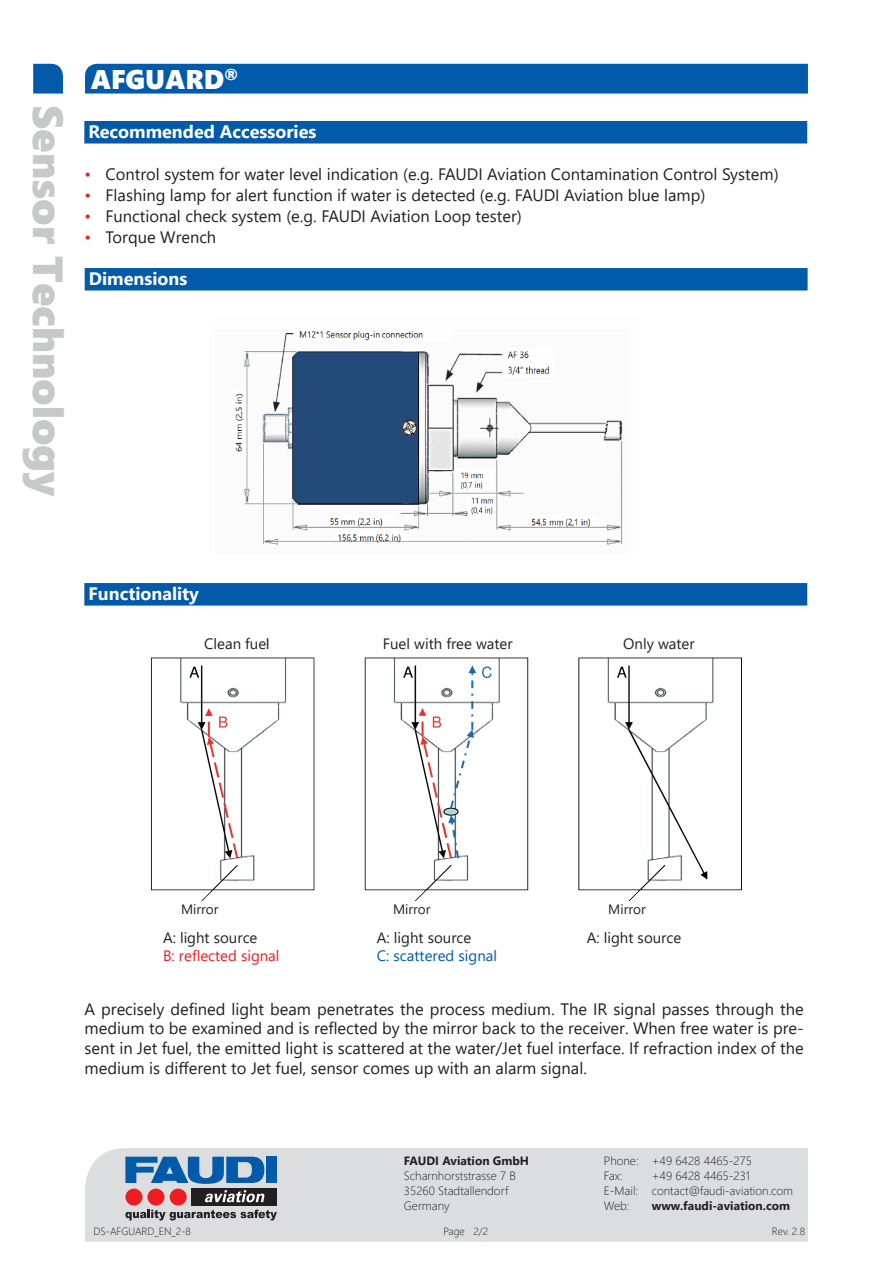
<style>
.page{position:relative;width:893px;height:1263px;background:#fff}
.page>*{position:absolute;margin:0;border:0;box-sizing:border-box;transform-origin:0 0}
.t1{font:42px "Segoe UI Black";color:#c7c8ca}
.t2{font:27px "Segoe UI Black";color:#fff}
.Ü2{font:700 18px "Segoe UI";color:#fff}
.Fliesstext{font:16.5px/19.8px "Segoe UI";color:#231f20;text-align:justify}
.t3{font:15px "Segoe UI";color:#231f20}
.t4{font:15px "Segoe UI";color:#ee1d23}
.t5{font:15px "Segoe UI";color:#015aaa}
.t6{font:13.5px "Segoe UI";color:#231f20}
.t7{font:300 12px "Segoe UI";color:#231f20}
.t8{font:700 12px "Segoe UI";color:#231f20}
.t9{font:300 10.5px "Segoe UI";color:#231f20}
.s1{color:#ee1d23}
.s2{font-family:"Arial"}
</style>
<div class="page">
<div style="left:85px;top:1148px;width:723px;height:94px;background:#dcdddf"></div>
<div style="left:191px;top:1188px;width:86px;height:17px;background:#231f20"></div>
<svg style="left:205px;top:1190px;width:59px;height:12px"></svg>
<svg style="left:125px;top:1209px;width:152px;height:11px"></svg>
<div style="left:170px;top:1188px;width:17px;height:17px;background:#ee1d23;border-radius:50%"></div>
<div style="left:266px;top:1157px;width:11px;height:26px;background:#015aaa"></div>
<svg style="left:125px;top:1157px;width:139px;height:27px"></svg>
<div style="left:147px;top:1188px;width:17px;height:17px;background:#ee1d23;border-radius:50%"></div>
<div style="left:125px;top:1188px;width:17px;height:17px;background:#ee1d23;border-radius:50%"></div>
<div style="left:85px;top:64px;width:723px;height:30px;background:#015aaa"></div>
<div style="left:84px;top:583px;width:723px;height:22px;background:#015aaa"></div>
<div style="left:84px;top:121px;width:723px;height:22px;background:#015aaa"></div>
<div style="left:85px;top:268px;width:723px;height:22px;background:#015aaa"></div>
<img style="left:151px;top:657px;width:591px;height:244px">
<svg style="left:33px;top:64px;width:30px;height:30px"></svg>
<img style="left:235px;top:331px;width:388px;height:214px">
<p class="t1" style="left:79px;top:105px;width:394px;rotate:90deg">Sensor Technology</p>
<p class="t2" style="left:91px;top:59px;width:149px">AFGUARD<sup>®</sup></p>
<p class="Ü2" style="left:89px;top:115px;width:229px">Recommended Accessories</p>
<p class="Fliesstext" style="left:84px;top:163px;width:696px"><span class="s1">•</span> Control system for water level indication (e.g. FAUDI Aviation Contamination Control System)</p>
<p class="Fliesstext" style="left:84px;top:184px;width:623px"><span class="s1">•</span> Flashing lamp for alert function if water is detected (e.g. FAUDI Aviation blue lamp)</p>
<p class="Fliesstext" style="left:84px;top:205px;width:439px"><span class="s1">•</span> Functional check system (e.g. FAUDI Aviation Loop tester)</p>
<p class="Fliesstext" style="left:84px;top:226px;width:133px"><span class="s1">•</span> Torque Wrench</p>
<p class="Ü2" style="left:89px;top:262px;width:100px">Dimensions</p>
<p class="Ü2" style="left:89px;top:577px;width:112px">Functionality</p>
<p class="t3" style="left:204px;top:629px;width:67px">Clean fue<span class="s2">l</span></p>
<p class="t3" style="left:383px;top:629px;width:131px">Fuel with free water</p>
<p class="t3" style="left:623px;top:629px;width:73px">Only water</p>
<p class="t6" style="left:181px;top:896px;width:39px">Mirror</p>
<p class="t6" style="left:393px;top:896px;width:39px">Mirror</p>
<p class="t6" style="left:608px;top:896px;width:39px">Mirror</p>
<p class="t3" style="left:163px;top:923px;width:96px">A: light source</p>
<p class="t4" style="left:163px;top:941px;width:118px">B: reflected signal</p>
<p class="t3" style="left:377px;top:923px;width:96px">A: light source</p>
<p class="t3" style="left:587px;top:923px;width:96px">A: light source</p>
<p class="t5" style="left:377px;top:941px;width:122px">C: scattered signal</p>
<p class="Fliesstext" style="left:85px;top:997px;width:720px">A precisely defined light beam penetrates the process medium. The IR signal passes through the medium to be examined and is reflected by the mirror back to the receiver. When free water is pre&shy;sent in Jet fuel, the emitted light is scattered at the water/Jet fuel interface. If refraction index of the medium is different to Jet fuel, sensor comes up with an alarm signal.</p>
<p class="t8" style="left:404px;top:1150px;width:127px">FAUDI Aviation GmbH</p>
<p class="t7" style="left:404px;top:1165px;width:114px">Scharnhorststrasse 7 B</p>
<p class="t7" style="left:404px;top:1180px;width:106px">35260 Stadtallendorf</p>
<p class="t7" style="left:404px;top:1195px;width:47px">Germany</p>
<p class="t7" style="left:604px;top:1150px;width:150px">Phone: +49 6428 4465-275</p>
<p class="t7" style="left:604px;top:1165px;width:20px">Fax:</p>
<p class="t7" style="left:652px;top:1165px;width:100px">+49 6428 4465-231</p>
<p class="t7" style="left:604px;top:1180px;width:191px">E-Mail: contact@faudi-aviation.com</p>
<p class="t7" style="left:604px;top:1195px;width:27px">Web:</p>
<p class="t8" style="left:652px;top:1195px;width:140px">www.faudi-aviation.com</p>
<p class="t9" style="left:94px;top:1221px;width:99px">DS-AFGUARD_EN_2-8</p>
<p class="t9" style="left:443px;top:1221px;width:23px">Page</p>
<p class="t9" style="left:473px;top:1221px;width:16px">2/2</p>
<p class="t9" style="left:772px;top:1221px;width:35px">Rev. 2.8</p>
</div>
